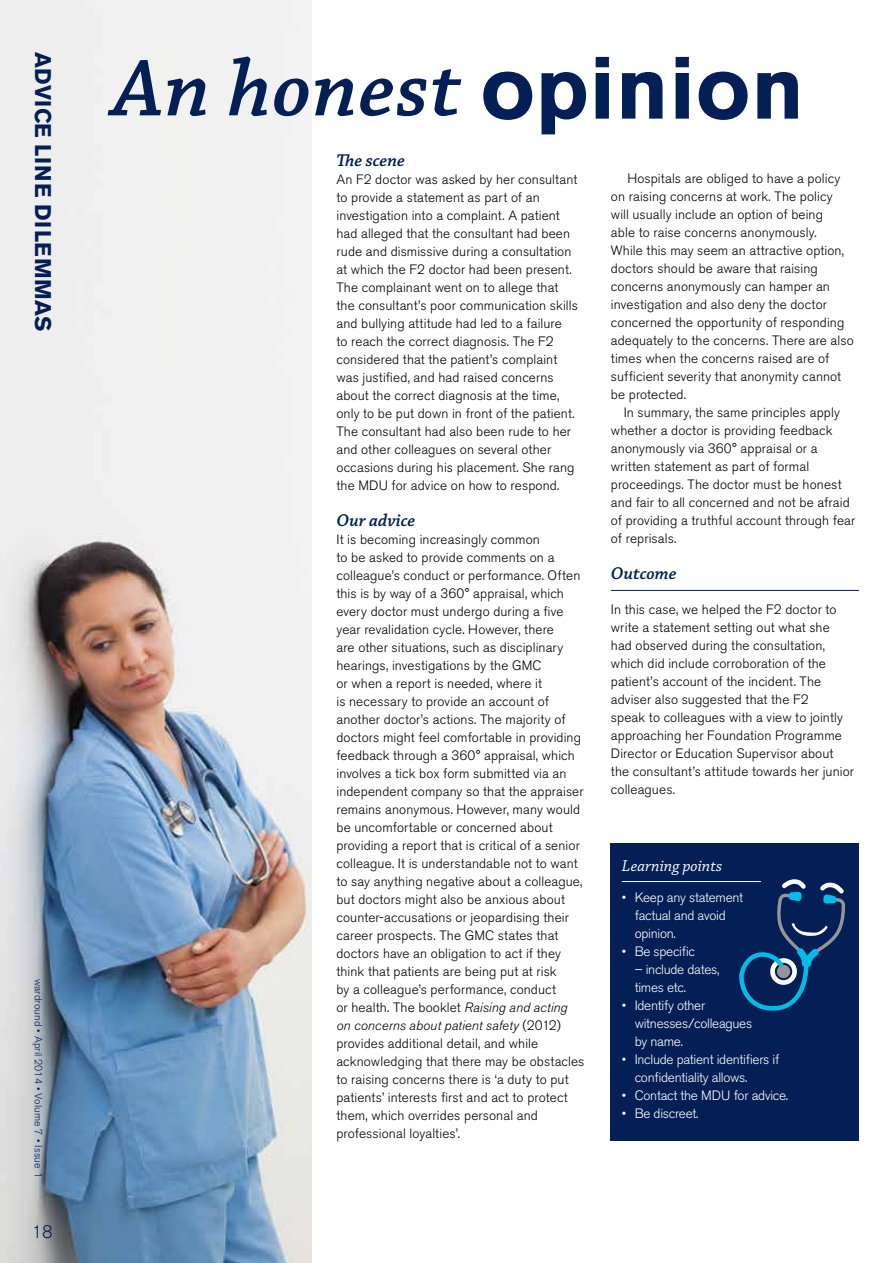
<style>
.page{position:relative;width:893px;height:1263px;background:#fff}
.page>*{position:absolute;margin:0;border:0;box-sizing:border-box;transform-origin:0 0}
.t1{font:italic 600 84px "Chaparral Pro";letter-spacing:.01em;color:#031f56}
.t2{font:700 22.5px "Akzidenz Grotesk BE";letter-spacing:.01em;color:#031f56}
.t3{font:italic 600 18px "Chaparral Pro";color:#031f56}
.t4{font:300 18px "Akzidenz Grotesk BE";color:#031f56}
.t5{font:italic 16.5px "Chaparral Pro";color:#fff}
.t6{font:300 13.5px/18px "Akzidenz Grotesk BE";letter-spacing:.01em;color:#000}
.t7{font:300 13.5px/18px "Akzidenz Grotesk BE";letter-spacing:-.02em;color:#fff}
.t8{font:300 10.5px "Akzidenz Grotesk BE";letter-spacing:.01em;color:#031f56}
.s1{font-family:"Akzidenz Grotesk BE";font-weight:700;font-style:normal;font-size:87.3px}
.s2{font-style:italic}
</style>
<div class="page">
<img style="left:0;top:0;width:312px;height:1263px">
<hr style="left:611px;top:590px;width:248px;height:1px;background:#031f56">
<div style="left:611px;top:844px;width:248px;height:297px;background:#031f56"></div>
<svg style="left:738px;top:879px;width:108px;height:132px"></svg>
<hr style="left:622px;top:881px;width:139px;height:1px;background:#fff">
<h2 class="t2" style="left:56px;top:52px;width:282px;rotate:90deg">ADVICE LINE DILEMMAS</h2>
<p class="t8" style="left:44px;top:979px;width:200px;rotate:90deg">wardround • April 2014 • Volume 7 • Issue 1</p>
<h3 class="t4" style="left:32px;top:1222px;width:22px">18</h3>
<h1 class="t1" style="left:112px;top:41px;width:693px">An honest <span class="s1">opinion</span></h1>
<h3 class="t3" style="left:336px;top:151px;width:70px">The scene</h3>
<p class="t6" style="left:336px;top:171px;width:243px">An F2 doctor was asked by her consultant to provide a statement as part of an investigation into a complaint. A patient had alleged that the consultant had been rude and dismissive during a consultation at which the F2 doctor had been present.<br>The complainant went on to allege that the consultant’s poor communication skills and bullying attitude had led to a failure<br>to reach the correct diagnosis. The F2 considered that the patient’s complaint was justified, and had raised concerns about the correct diagnosis at the time, only to be put down in front of the patient.<br>The consultant had also been rude to her and other colleagues on several other occasions during his placement. She rang the MDU for advice on how to respond.</p>
<h3 class="t3" style="left:336px;top:511px;width:81px">Our advice</h3>
<p class="t6" style="left:336px;top:531px;width:250px">It is becoming increasingly common<br>to be asked to provide comments on a colleague’s conduct or performance. Often this is by way of a 360° appraisal, which every doctor must undergo during a five year revalidation cycle. However, there<br>are other situations, such as disciplinary hearings, investigations by the GMC<br>or when a report is needed, where it<br>is necessary to provide an account of another doctor’s actions. The majority of doctors might feel comfortable in providing feedback through a 360° appraisal, which involves a tick box form submitted via an independent company so that the appraiser remains anonymous. However, many would be uncomfortable or concerned about providing a report that is critical of a senior colleague. It is understandable not to want to say anything negative about a colleague, but doctors might also be anxious about counter-accusations or jeopardising their career prospects. The GMC states that doctors have an obligation to act if they think that patients are being put at risk<br>by a colleague’s performance, conduct<br>or health. The booklet <span class="s2">Raising and acting on concerns about patient safety</span> (2012) provides additional detail, and while acknowledging that there may be obstacles to raising concerns there is ‘a duty to put patients’ interests first and act to protect them, which overrides personal and professional loyalties’.</p>
<p class="t6" style="left:611px;top:170px;width:244px;text-indent:16px">Hospitals are obliged to have a policy on raising concerns at work. The policy will usually include an option of being<br>able to raise concerns anonymously.<br>While this may seem an attractive option, doctors should be aware that raising concerns anonymously can hamper an investigation and also deny the doctor concerned the opportunity of responding adequately to the concerns. There are also times when the concerns raised are of sufficient severity that anonymity cannot be protected.</p>
<p class="t6" style="left:611px;top:404px;width:246px;text-indent:13px">In summary, the same principles apply whether a doctor is providing feedback anonymously via 360° appraisal or a written statement as part of formal proceedings. The doctor must be honest and fair to all concerned and not be afraid of providing a truthful account through fear of reprisals.</p>
<h3 class="t3" style="left:611px;top:563px;width:67px">Outcome</h3>
<p class="t6" style="left:611px;top:601px;width:245px">In this case, we helped the F2 doctor to write a statement setting out what she had observed during the consultation, which did include corroboration of the patient’s account of the incident. The adviser also suggested that the F2<br>speak to colleagues with a view to jointly approaching her Foundation Programme Director or Education Supervisor about the consultant’s attitude towards her junior colleagues.</p>
<p class="t5" style="left:622px;top:857px;width:102px">Learning points</p>
<p class="t7" style="left:635px;top:888px;width:110px;text-indent:-13px">• Keep any statement factual and avoid opinion.</p>
<p class="t7" style="left:622px;top:942px;width:75px">• Be specific</p>
<p class="t7" style="left:635px;top:960px;width:86px">– include dates, times etc.</p>
<p class="t7" style="left:635px;top:996px;width:119px;text-indent:-13px">• Identify other witnesses/colleagues by name.</p>
<p class="t7" style="left:635px;top:1050px;width:146px;text-indent:-13px">• Include patient identifiers if confidentiality allows.</p>
<p class="t7" style="left:622px;top:1086px;width:168px">• Contact the MDU for advice.</p>
<p class="t7" style="left:622px;top:1104px;width:78px">• Be discreet.</p>
</div>
